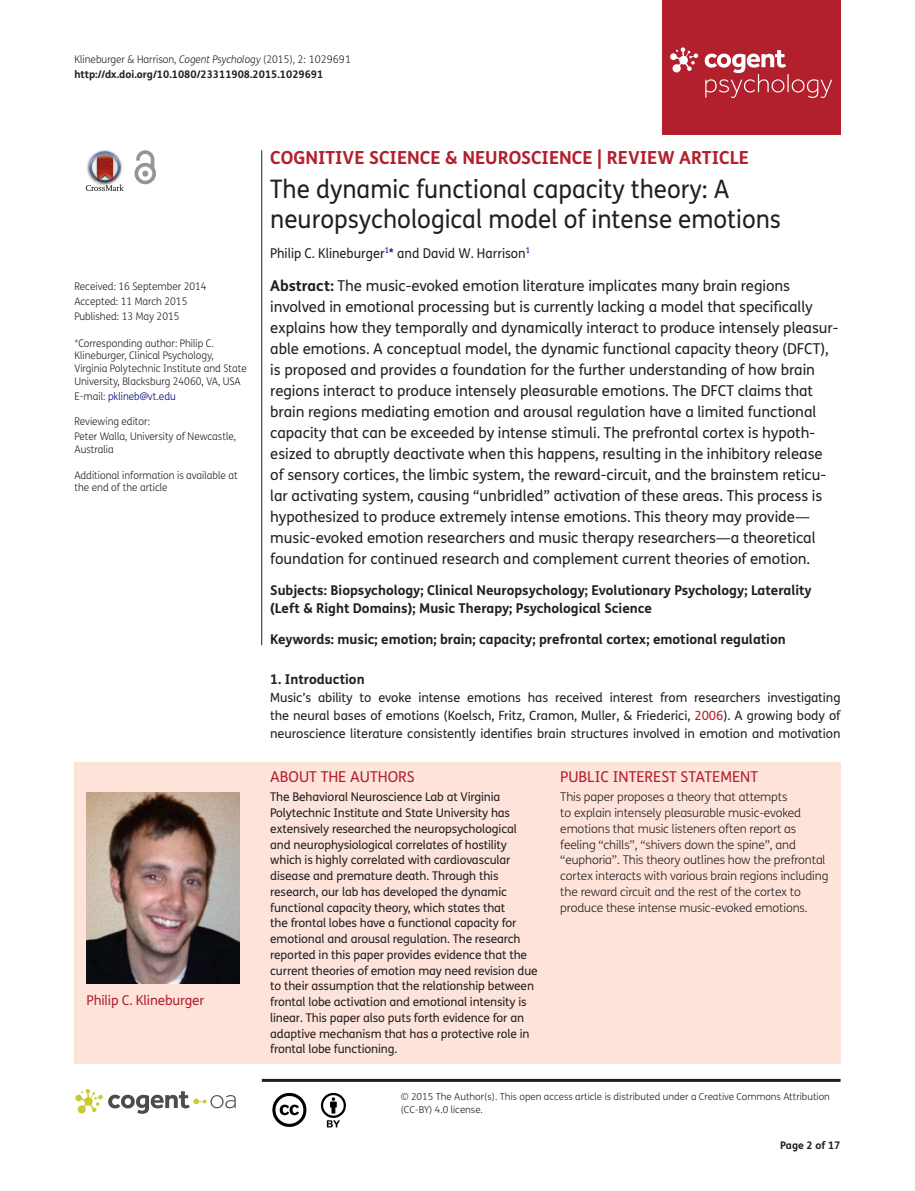
<style>
.page{position:relative;width:915px;height:1191px;background:#fff}
.page>*{position:absolute;margin:0;border:0;box-sizing:border-box;transform-origin:0 0}
.t1{font:25.5px/30px "FS Me Pro";color:#231f20;scale:.95 1}
.t2{font:700 18px "FS Me Pro";color:#b3202d}
.t3{font:15px/21px "FS Me Pro";letter-spacing:-.005em;color:#231f20}
.t4{font:15px "FS Me Pro";color:#b3202d}
.t5{font:700 13.5px/18px "FS Me Pro";color:#231f20}
.t6{font:13.5px "FS Me Pro";color:#231f20;scale:.95 1}
.t7{font:13.5px "FS Me Pro";letter-spacing:-.01em;color:#b3202d}
.t8{font:12.75px/18px "FS Me Pro";letter-spacing:-.005em;color:#231f20;text-align:justify}
.t9{font:12px/15.8px "FS Me Pro";letter-spacing:-.01em;color:#231f20}
.t10{font:300 12px/15.8px "FS Me Pro";letter-spacing:-.01em;color:#231f20}
.t11{font:300 10.5px/12.8px "FS Me Pro";color:#231f20;scale:.95 1}
.t12{font:700 10.5px/15px "FS Me Pro";color:#231f20}
.t13{font:300 10.5px "FS Me Pro";color:#000080;scale:.95 1}
.t14{font:300 9.75px/12.8px "FS Me Pro";color:#231f20}
.s1{font-weight:300}
.s2{font-weight:300;font-style:italic}
.s3{color:#231f20}
.s4{color:#000080}
.s5{font-weight:700}
.s6{color:#b3202d}
</style>
<div class="page">
<div style="left:661px;top:0;width:179px;height:134px;background:#b3202d"></div>
<svg style="left:670px;top:47px;width:28px;height:25px"></svg>
<svg style="left:704px;top:50px;width:127px;height:48px"></svg>
<div style="left:74px;top:762px;width:766px;height:301px;background:#fde3da"></div>
<svg style="left:86px;top:151px;width:38px;height:40px"></svg>
<svg style="left:134px;top:150px;width:22px;height:34px"></svg>
<hr style="left:261px;top:150px;width:1px;height:495px;background:#231f20">
<hr style="left:262px;top:1078px;width:578px;height:3px;background:#231f20">
<svg style="left:75px;top:1089px;width:161px;height:24px"></svg>
<svg style="left:272px;top:1093px;width:34px;height:34px"></svg>
<svg style="left:321px;top:1093px;width:25px;height:34px"></svg>
<img style="left:87px;top:792px;width:153px;height:191px">
<p class="t12" style="left:74px;top:51px;width:278px"><span class="s1">Klineburger &amp; Harrison,</span> <span class="s2">Cogent Psychology</span> <span class="s1">(2015), 2: 1029691 </span>http://dx.doi.org/10.1080/23311908.2015.1029691</p>
<p class="t11" style="left:74px;top:279px;width:141px;line-height:14.9px">Received: 16 September 2014<br>Accepted: 11 March 2015<br>Published: 13 May 2015</p>
<p class="t11" style="left:74px;top:336px;width:183px">*Corresponding author: Philip C.<br>Klineburger, Clinical Psychology, Virginia Polytechnic Institute and State University, Blacksburg 24060, VA, USA</p>
<p class="t13" style="left:74px;top:389px;width:108px"><span class="s3">E-mail:</span> pklineb@vt.edu</p>
<p class="t11" style="left:74px;top:414px;width:172px;line-height:14.9px">Reviewing editor:<br>Peter Walla, University of Newcastle,</p>
<p class="t11" style="left:74px;top:442px;width:43px">Australia</p>
<p class="t11" style="left:74px;top:468px;width:173px">Additional information is available at the end of the article</p>
<p class="t7" style="left:87px;top:990px;width:119px">Philip C. Klineburger</p>
<p class="t2" style="left:270px;top:143px;width:480px">COGNITIVE SCIENCE &amp; NEUROSCIENCE | REVIEW ARTICLE</p>
<h1 class="t1" style="left:270px;top:174px;width:539px">The dynamic functional capacity theory: A neuropsychological model of intense emotions</h1>
<p class="t6" style="left:270px;top:243px;width:275px">Philip C. Klineburger<sup>1</sup><span class="s4">*</span> and David W. Harrison<sup>1</sup></p>
<p class="t3" style="left:270px;top:275px;width:569px"><span class="s5">Abstract:</span> The music-evoked emotion literature implicates many brain regions involved in emotional processing but is currently lacking a model that specifically explains how they temporally and dynamically interact to produce intensely pleasur&shy;able emotions. A conceptual model, the dynamic functional capacity theory (DFCT), is proposed and provides a foundation for the further understanding of how brain regions interact to produce intensely pleasurable emotions. The DFCT claims that brain regions mediating emotion and arousal regulation have a limited functional capacity that can be exceeded by intense stimuli. The prefrontal cortex is hypoth&shy;esized to abruptly deactivate when this happens, resulting in the inhibitory release of sensory cortices, the limbic system, the reward-circuit, and the brainstem reticu&shy;lar activating system, causing “unbridled” activation of these areas. This process is hypothesized to produce extremely intense emotions. This theory may provide— music-evoked emotion researchers and music therapy researchers—a theoretical foundation for continued research and complement current theories of emotion.</p>
<p class="t5" style="left:270px;top:581px;width:542px">Subjects: Biopsychology; Clinical Neuropsychology; Evolutionary Psychology; Laterality (Left &amp; Right Domains); Music Therapy; Psychological Science</p>
<p class="t5" style="left:270px;top:629px;width:517px">Keywords: music; emotion; brain; capacity; prefrontal cortex; emotional regulation</p>
<p class="t5" style="left:270px;top:670px;width:96px">1. Introduction</p>
<p class="t8" style="left:270px;top:688px;width:571px">Music’s ability to evoke intense emotions has received interest from researchers investigating the neural bases of emotions (Koelsch, Fritz, Cramon, Muller, &amp; Friederici, <span class="s6">2006</span>). A growing body of neuroscience literature consistently identifies brain structures involved in emotion and motivation</p>
<p class="t4" style="left:270px;top:766px;width:146px">ABOUT THE AUTHORS</p>
<p class="t9" style="left:270px;top:789px;width:269px">The Behavioral Neuroscience Lab at Virginia Polytechnic Institute and State University has extensively researched the neuropsychological and neurophysiological correlates of hostility which is highly correlated with cardiovascular disease and premature death. Through this research, our lab has developed the dynamic functional capacity theory, which states that<br>the frontal lobes have a functional capacity for emotional and arousal regulation. The research reported in this paper provides evidence that the current theories of emotion may need revision due to their assumption that the relationship between frontal lobe activation and emotional intensity is linear. This paper also puts forth evidence for an adaptive mechanism that has a protective role in frontal lobe functioning.</p>
<p class="t4" style="left:560px;top:766px;width:199px">PUBLIC INTEREST STATEMENT</p>
<p class="t10" style="left:560px;top:789px;width:269px">This paper proposes a theory that attempts<br>to explain intensely pleasurable music-evoked emotions that music listeners often report as feeling “chills”, “shivers down the spine”, and “euphoria”. This theory outlines how the prefrontal cortex interacts with various brain regions including the reward circuit and the rest of the cortex to produce these intense music-evoked emotions.</p>
<p class="t14" style="left:400px;top:1090px;width:430px">© 2015 The Author(s). This open access article is distributed under a Creative Commons Attribution (CC-BY) 4.0 license.</p>
<p class="t12" style="left:780px;top:1137px;width:62px">Page 2 of 17</p>
</div>
